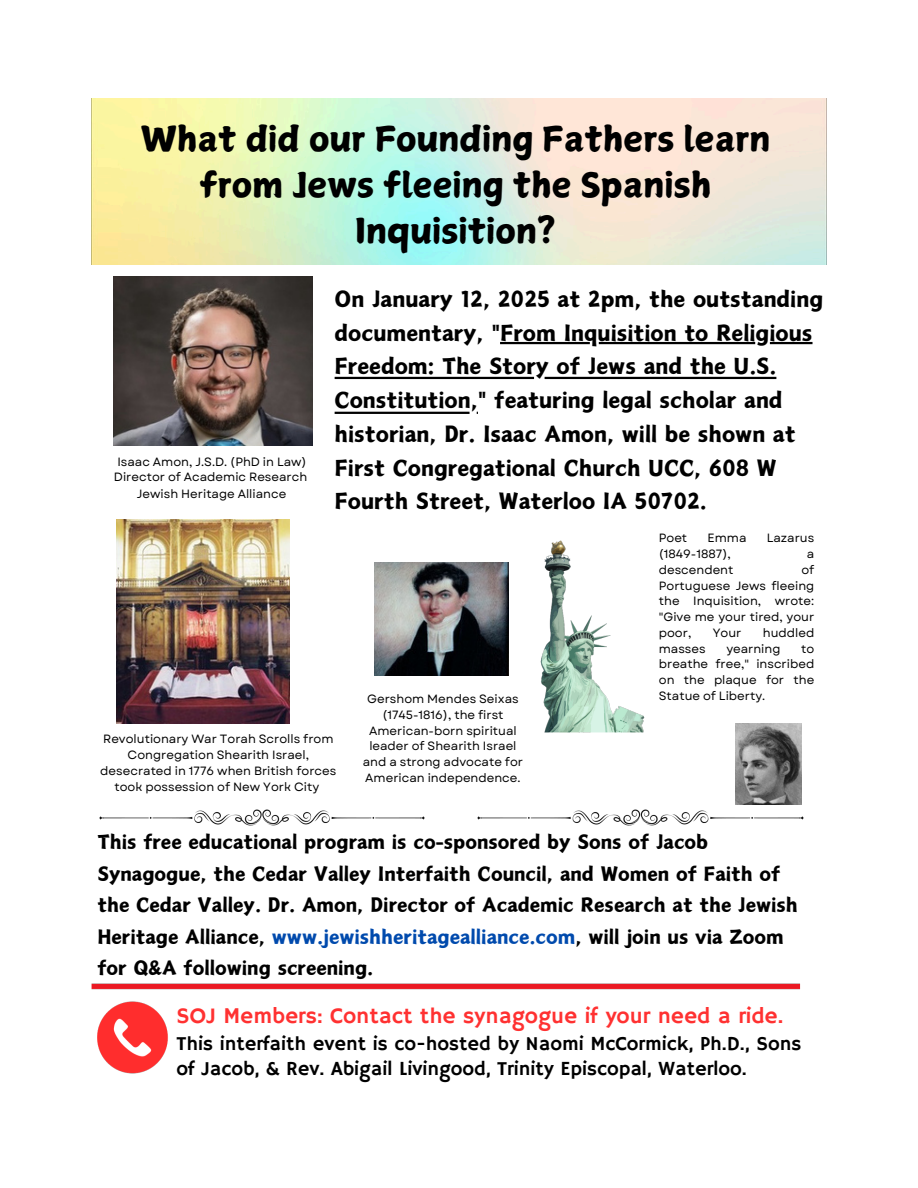
<style>
.page{position:relative;width:918px;height:1188px;background:#fff}
.page>*{position:absolute;margin:0;border:0;box-sizing:border-box;transform-origin:0 0}
.t1{font:33.9px/46.2px "Canva Surname Fu";color:#000;text-align:center}
.t2{font:25.5px/33.8px "Canva Mountains And Seas";color:#000}
.t3{font:22.5px/31.5px "Canva Mountains And Seas";color:#000}
.t4{font:22.5px "Hammersmith One";color:#ff3131}
.t5{font:19.95px/25.8px "Hammersmith One";color:#000}
.t6{font:12px/15.8px "Garet";color:#000;text-align:center}
.s1{color:#004aad}
</style>
<div class="page">
<img style="left:113px;top:276px;width:199px;height:170px">
<img style="left:117px;top:520px;width:173px;height:203px">
<img style="left:374px;top:562px;width:134px;height:114px">
<img style="left:99px;top:809px;width:326px;height:17px">
<img style="left:540px;top:540px;width:105px;height:193px">
<img style="left:477px;top:802px;width:327px;height:24px">
<img style="left:736px;top:723px;width:65px;height:81px">
<img style="left:91px;top:983px;width:710px;height:91px">
<svg style="left:500px;top:342px;width:313px;height:2px"></svg>
<svg style="left:335px;top:377px;width:441px;height:2px"></svg>
<svg style="left:335px;top:412px;width:143px;height:2px"></svg>
<h1 class="t1" style="left:141px;top:116px;width:631px">What did our Founding Fathers learn from Jews fleeing the Spanish<br>Inquisition?</h1>
<h2 class="t6" style="left:114px;top:454px;width:195px;text-align:left">Isaac Amon, J.S.D. (PhD in Law)<br>Director of Academic Research</h2>
<p class="t6" style="left:137px;top:486px;width:151px">Jewish Heritage Alliance</p>
<p class="t2" style="left:335px;top:281px;width:490px">On January 12, 2025 at 2pm, the outstanding documentary, "From Inquisition to Religious Freedom: The Story of Jews and the U.S.<br>Constitution," featuring legal scholar and historian, Dr. Isaac Amon, will be shown at First Congregational Church UCC, 608 W Fourth Street, Waterloo IA 50702.</p>
<p class="t6" style="left:659px;top:530px;width:30px">Poet</p>
<p class="t6" style="left:708px;top:530px;width:40px">Emma</p>
<p class="t6" style="left:767px;top:530px;width:49px">Lazarus</p>
<p class="t6" style="left:659px;top:546px;width:73px">(1849-1887),</p>
<p class="t6" style="left:807px;top:546px;width:9px">a</p>
<p class="t6" style="left:659px;top:562px;width:76px">descendent</p>
<p class="t6" style="left:659px;top:562px;width:157px;text-align:justify;text-indent:143px">of Portuguese Jews fleeing the Inquisition, wrote: "Give me your tired, your poor,</p>
<p class="t6" style="left:713px;top:625px;width:30px">Your</p>
<p class="t6" style="left:763px;top:625px;width:53px">huddled</p>
<p class="t6" style="left:100px;top:731px;width:238px">Revolutionary War Torah Scrolls from Congregation Shearith Israel, desecrated in 1776 when British forces took possession of New York City</p>
<p class="t6" style="left:363px;top:691px;width:162px">Gershom Mendes Seixas (1745-1816), the first<br>American-born spiritual leader of Shearith Israel and a strong advocate for<br>American independence.</p>
<p class="t6" style="left:659px;top:641px;width:48px">masses</p>
<p class="t6" style="left:726px;top:641px;width:56px">yearning</p>
<p class="t6" style="left:659px;top:641px;width:157px;text-align:justify;text-indent:142px">to breathe free," inscribed on the plaque for the Statue of Liberty.</p>
<p class="t3" style="left:97px;top:826px;width:702px">This free educational program is co-sponsored by Sons of Jacob Synagogue, the Cedar Valley Interfaith Council, and Women of Faith of the Cedar Valley. Dr. Amon, Director of Academic Research at the Jewish Heritage Alliance, <span class="s1">www.jewishheritagealliance.com</span>, will join us via Zoom for Q&amp;A following screening.</p>
<p class="t4" style="left:177px;top:1002px;width:608px">SOJ Members: Contact the synagogue if your need a ride.</p>
<p class="t5" style="left:177px;top:1031px;width:626px">This interfaith event is co-hosted by Naomi McCormick, Ph.D., Sons of Jacob, &amp; Rev. Abigail Livingood, Trinity Episcopal, Waterloo.</p>
</div>
